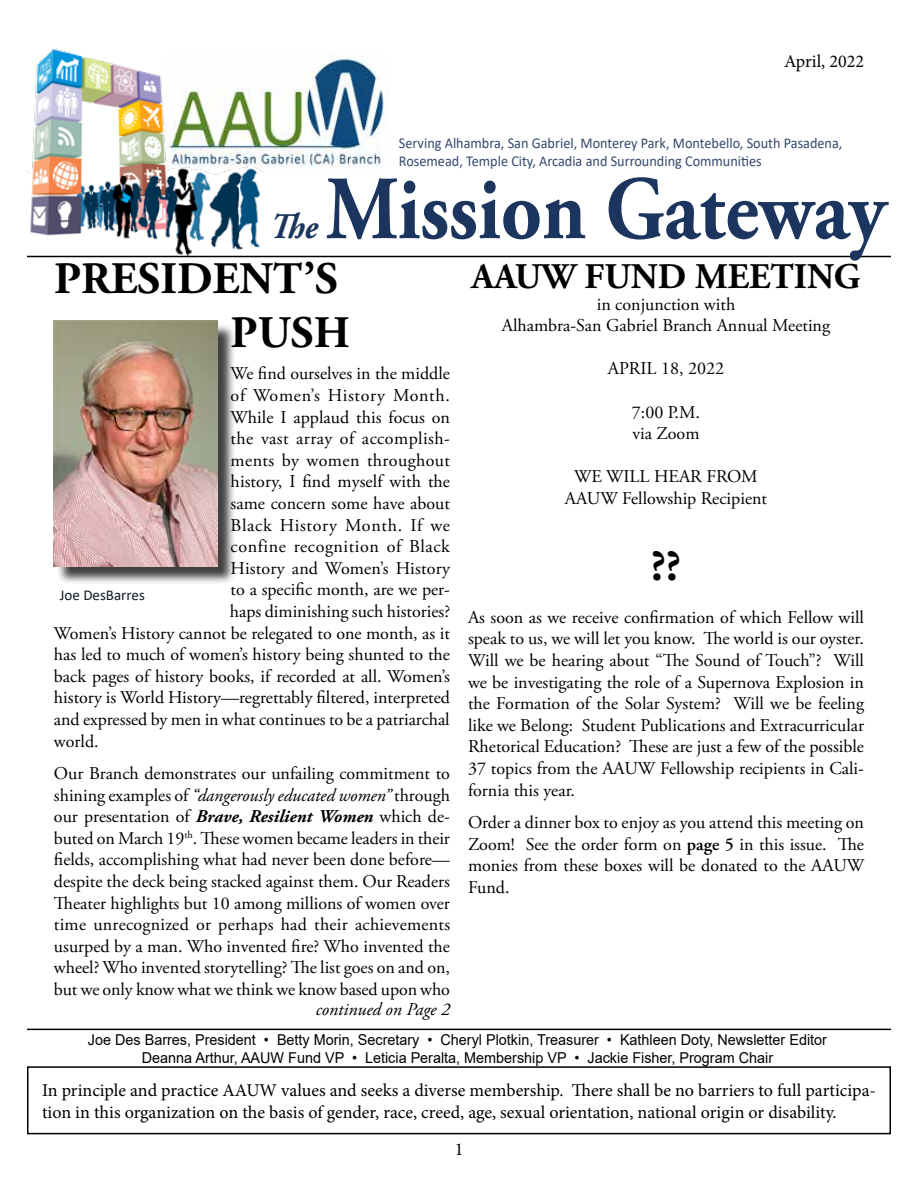
<style>
.page{position:relative;width:918px;height:1188px;background:#fff}
.page>*{position:absolute;margin:0;border:0;box-sizing:border-box;transform-origin:0 0}
.t1{font:700 90px "Adobe Garamond Pro";color:#1c355e;scale:.89 1}
.t2{font:700 45px/54px "Adobe Garamond Pro";color:#000;text-align:right}
.t3{font:700 36px "Adobe Garamond Pro";color:#000}
.t4{font:italic 700 36px "Adobe Garamond Pro";color:#1c355e;scale:.92 1}
.t5{font:18px/21.6px "Adobe Garamond Pro";color:#000;text-align:justify}
.t6{font:18px/21.6px "Minion Pro";color:#000}
.t7{font:18px "Adobe Garamond Pro";letter-spacing:.025em;color:#000}
.t8{font:18px "Adobe Garamond Pro";letter-spacing:.03em;color:#000}
.t9{font:18px "Adobe Garamond Pro";letter-spacing:.035em;color:#000}
.t10{font:18px "Adobe Garamond Pro";letter-spacing:.02em;color:#000}
.t11{font:18px "Adobe Garamond Pro";letter-spacing:.04em;color:#000}
.t12{font:italic 18px "Adobe Garamond Pro";color:#000}
.t13{font:15px/18px "Arial";color:#000;text-align:center;scale:.96 1}
.t14{font:15px/18px "Calibri";color:#33496e;scale:.95 1}
.t15{font:15px "Calibri";color:#101820}
.s1{font-style:italic}
.s2{font-weight:700;font-style:italic}
.s3{font-weight:600}
</style>
<div class="page">
<img style="left:264px;top:55px;width:124px;height:112px">
<img style="left:26px;top:48px;width:238px;height:210px">
<hr style="left:27px;top:256px;width:864px;height:1px;background:#000">
<div style="left:27px;top:1066px;width:864px;height:68px;border:2px solid #000"></div>
<hr style="left:27px;top:1029px;width:864px;height:1px;background:#000">
<div style="left:56px;top:323px;width:180px;height:262px;background:#000;opacity:.75"></div>
<img style="left:54px;top:321px;width:163px;height:245px">
<p class="t6" style="left:784px;top:51px;width:81px">April, 2022</p>
<p class="t14" style="left:399px;top:134px;width:468px">Serving Alhambra, San Gabriel, Monterey Park, Montebello, South Pasadena,<br>Rosemead, Temple City, Arcadia and Surrounding Communities</p>
<h1 class="t1" style="left:326px;top:157px;width:631px">Mission Gateway</h1>
<h3 class="t4" style="left:270px;top:206px;width:53px">The</h3>
<h2 class="t2" style="left:54px;top:253px;width:298px">PRESIDENT’S<br>PUSH</h2>
<p class="t5" style="left:231px;top:363px;width:221px">We find ourselves in the middle</p>
<p class="t9" style="left:231px;top:384px;width:221px">of Women’s History Month.</p>
<p class="t5" style="left:231px;top:407px;width:221px">While I applaud this focus on</p>
<p class="t7" style="left:231px;top:428px;width:221px">the vast array of accomplish-</p>
<p class="t10" style="left:231px;top:449px;width:221px">ments by women throughout</p>
<p class="t5" style="left:231px;top:471px;width:221px">history, I find myself with the</p>
<p class="t5" style="left:231px;top:493px;width:221px">same concern some have about</p>
<p class="t11" style="left:231px;top:514px;width:221px">Black History Month. If we</p>
<p class="t8" style="left:231px;top:536px;width:221px">confine recognition of Black</p>
<p class="t5" style="left:231px;top:558px;width:221px">History and Women’s History</p>
<p class="t5" style="left:231px;top:579px;width:221px">to a specific month, are we per-</p>
<p class="t5" style="left:230px;top:601px;width:222px">haps diminishing such histories?</p>
<p class="t5" style="left:54px;top:623px;width:398px">Women’s History cannot be relegated to one month, as it</p>
<p class="t5" style="left:54px;top:644px;width:397px">has led to much of women’s history being shunted to the</p>
<p class="t5" style="left:54px;top:666px;width:398px">back pages of history books, if recorded at all. Women’s</p>
<p class="t5" style="left:54px;top:687px;width:397px">history is World History—regrettably filtered, interpreted</p>
<p class="t5" style="left:54px;top:709px;width:397px">and expressed by men in what continues to be a patriarchal</p>
<p class="t5" style="left:54px;top:731px;width:46px">world.</p>
<p class="t5" style="left:54px;top:763px;width:398px">Our Branch demonstrates our unfailing commitment to shining examples of <span class="s1">“dangerously educated women”</span> through our presentation of <span class="s2">Brave, Resilient Women</span> which de&shy;buted on March 19<sup>th</sup>. These women became leaders in their fields, accomplishing what had never been done before— despite the deck being stacked against them. Our Readers Theater highlights but 10 among millions of women over time unrecognized or perhaps had their achievements usurped by a man. Who invented fire? Who invented the wheel? Who invented storytelling? The list goes on and on, but we only know what we think we know based upon who</p>
<p class="t13" style="left:88px;top:1030px;width:771px">Joe Des Barres, President • Betty Morin, Secretary • Cheryl Plotkin, Treasurer • Kathleen Doty, Newsletter Editor<br>Deanna Arthur, AAUW Fund VP • Leticia Peralta, Membership VP • Jackie Fisher, Program Chair</p>
<h3 class="t3" style="left:472px;top:256px;width:390px">AAUW FUND MEETING</h3>
<p class="t5" style="left:502px;top:294px;width:330px;text-align:center">in conjunction with<br>Alhambra-San Gabriel Branch Annual Meeting</p>
<p class="t5" style="left:608px;top:359px;width:118px">APRIL 18, 2022</p>
<p class="t5" style="left:632px;top:402px;width:70px">7:00 P.M. via Zoom</p>
<p class="t5" style="left:565px;top:467px;width:204px;text-align:center">WE WILL HEAR FROM<br>AAUW Fellowship Recipient</p>
<h2 class="t2" style="left:651px;top:539px;width:31px">??</h2>
<p class="t5" style="left:468px;top:607px;width:398px">As soon as we receive confirmation of which Fellow will speak to us, we will let you know. The world is our oyster.<br>Will we be hearing about “The Sound of Touch”? Will we be investigating the role of a Supernova Explosion in the Formation of the Solar System? Will we be feeling like we Belong: Student Publications and Extracurricular Rhetorical Education? These are just a few of the possible 37 topics from the AAUW Fellowship recipients in Cali&shy;fornia this year.</p>
<p class="t5" style="left:468px;top:812px;width:398px">Order a dinner box to enjoy as you attend this meeting on Zoom! See the order form on <span class="s3">page 5</span> in this issue. The monies from these boxes will be donated to the AAUW Fund.</p>
<p class="t15" style="left:60px;top:585px;width:87px">Joe DesBarres</p>
<p class="t12" style="left:316px;top:998px;width:136px">continued on Page 2</p>
<p class="t6" style="left:42px;top:1080px;width:836px">In principle and practice AAUW values and seeks a diverse membership. There shall be no barriers to full participa&shy;tion in this organization on the basis of gender, race, creed, age, sexual orientation, national origin or disability.</p>
<p class="t6" style="left:455px;top:1138px;width:10px">1</p>
</div>
